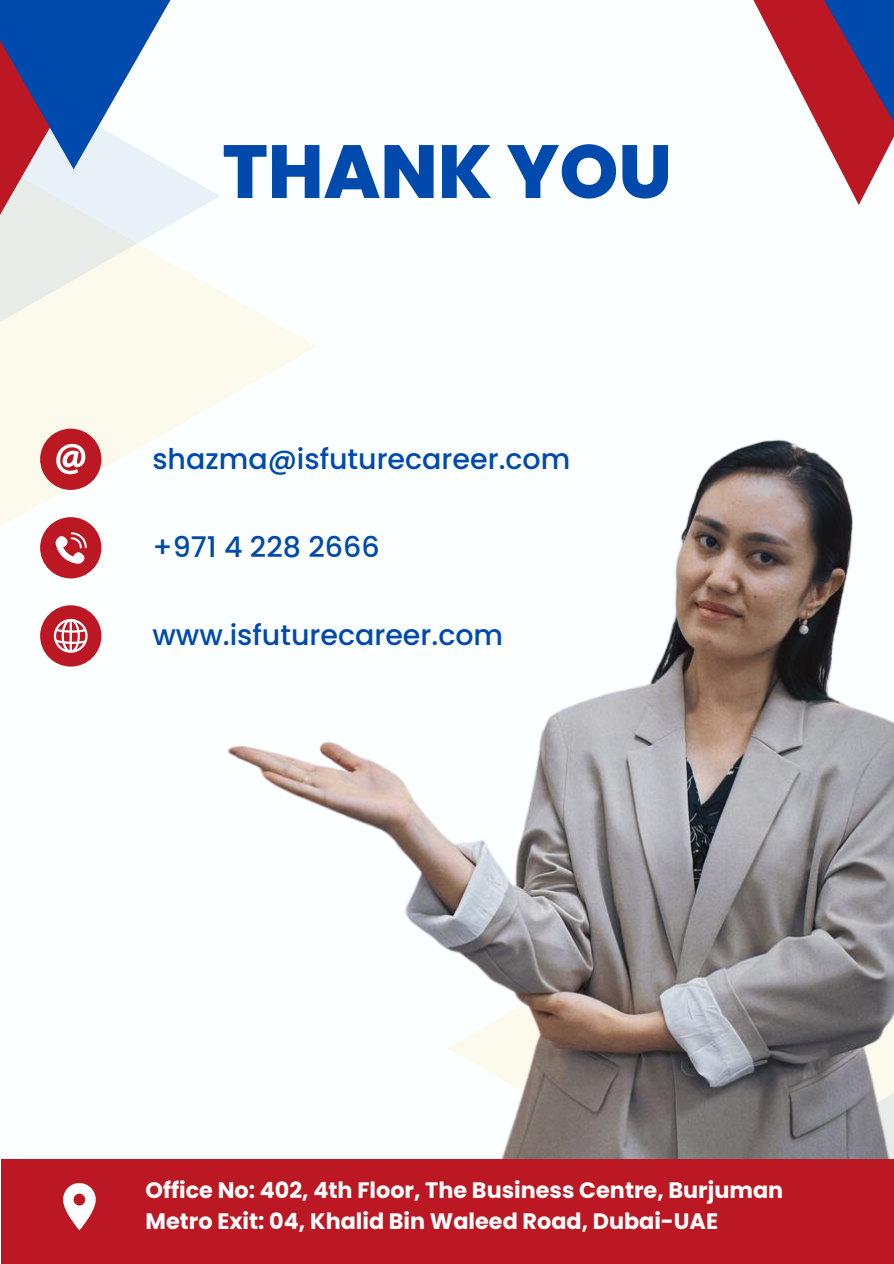
<style>
.page{position:relative;width:894px;height:1264px;background:#fff}
.page>*{position:absolute;margin:0;border:0;box-sizing:border-box;transform-origin:0 0}
.t1{font:800 75px "Poppins";color:#004aad}
.t2{font:500 28.5px "Poppins";color:#004aad}
.t3{font:700 22.35px/30.8px "Poppins";color:#fff}
</style>
<div class="page">
<div style="left:0;top:0;width:893px;height:1263px;background:#fbffff"></div>
<svg style="left:0;top:291px;width:242px;height:321px"></svg>
<svg style="left:0;top:169px;width:220px;height:294px;background:#f6f7ef"></svg>
<svg style="left:753px;top:0;width:140px;height:205px"></svg>
<svg style="left:759px;top:0;width:134px;height:122px;fill:#bc1823"></svg>
<svg style="left:0;top:169px;width:132px;height:49px;background:#e3dbdf"></svg>
<svg style="left:0;top:0;width:172px;height:169px;fill:#004aad"></svg>
<div style="left:40px;top:517px;width:61px;height:61px;background:#bc1823;border-radius:50%"></div>
<div style="left:40px;top:428px;width:61px;height:62px;background:#bc1823;border-radius:50%"></div>
<div style="left:40px;top:605px;width:61px;height:61px;background:#bc1823;border-radius:50%"></div>
<svg style="left:56px;top:444px;width:29px;height:30px"></svg>
<svg style="left:54px;top:619px;width:34px;height:33px"></svg>
<svg style="left:55px;top:532px;width:32px;height:32px"></svg>
<img style="left:188px;top:304px;width:705px;height:854px">
<div style="left:1px;top:1158px;width:892px;height:105px;background:#bc1823"></div>
<svg style="left:63px;top:1183px;width:33px;height:47px"></svg>
<p class="t1" style="left:222px;top:119px;width:451px">THANK YOU</p>
<p class="t2" style="left:152px;top:439px;width:419px">shazma@isfuturecareer.com</p>
<p class="t2" style="left:152px;top:527px;width:229px">+971 4 228 2666</p>
<p class="t2" style="left:152px;top:615px;width:352px">www.isfuturecareer.com</p>
<p class="t3" style="left:145px;top:1175px;width:639px">Office No: 402, 4th Floor, The Business Centre, Burjuman<br>Metro Exit: 04, Khalid Bin Waleed Road, Dubai-UAE</p>
</div>
